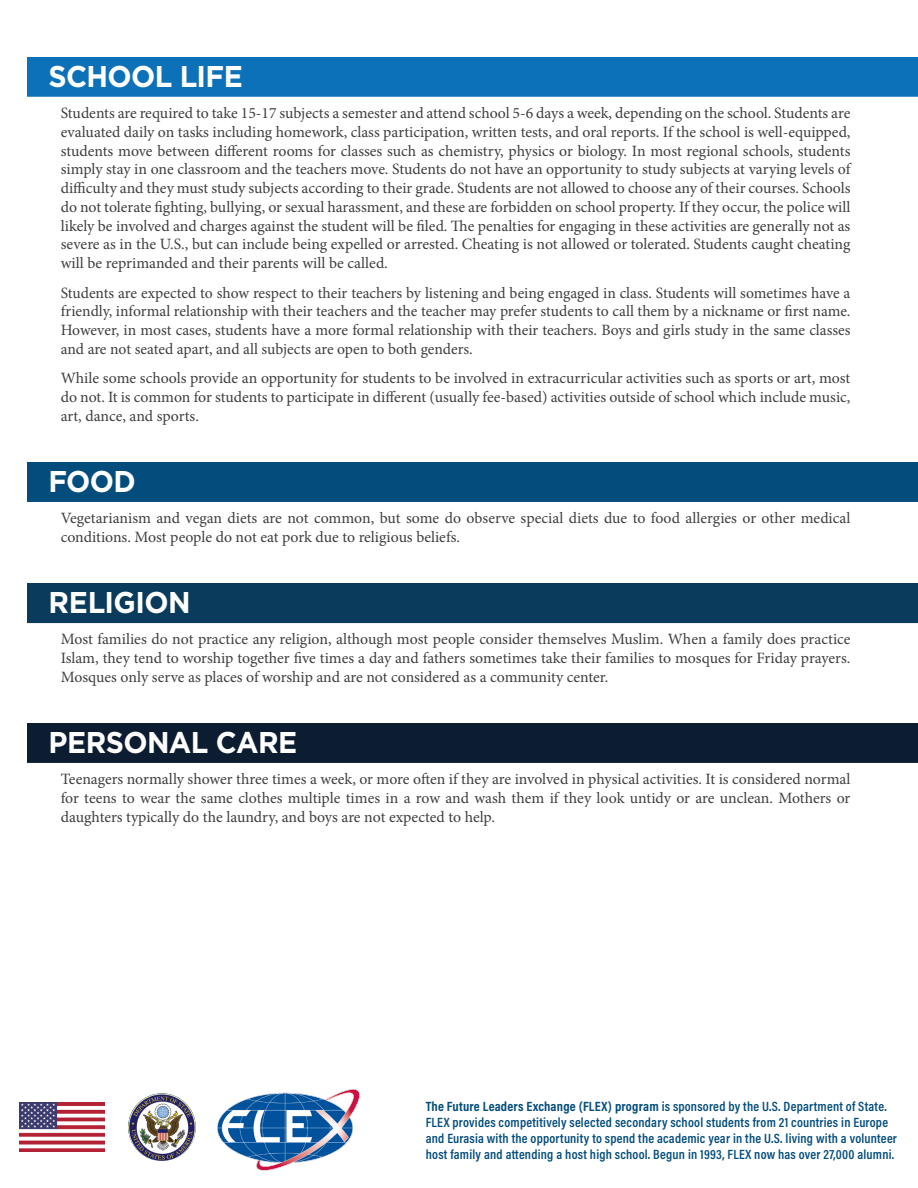
<style>
.page{position:relative;width:918px;height:1188px;background:#fff}
.page>*{position:absolute;margin:0;border:0;box-sizing:border-box;transform-origin:0 0}
.Personal_Care{font:700 30px "Gotham";letter-spacing:-.02em;color:#fff;scale:.95 1}
.School_Life{font:700 30px "Gotham";letter-spacing:-.02em;color:#fff;scale:.95 1}
.Religion{font:700 30px "Gotham";letter-spacing:-.02em;color:#fff;scale:.95 1}
.Food{font:700 30px "Gotham";color:#fff;scale:.95 1}
.t1{font:15.75px/18.8px "Minion Pro";color:#3e3e3f;text-align:justify}
.t2{font:600 13.5px/16.2px "Acumin Pro Cond";letter-spacing:.015em;color:#034d7d}
.s1{font-weight:700}
</style>
<div class="page">
<img style="left:217px;top:1089px;width:143px;height:82px">
<img style="left:20px;top:1102px;width:84px;height:50px">
<img style="left:128px;top:1093px;width:68px;height:68px;border-radius:34px">
<div style="left:27px;top:57px;width:891px;height:30px;background:#0d71b9"></div>
<div style="left:27px;top:77px;width:891px;height:20px;background:#0d71b9"></div>
<div style="left:27px;top:462px;width:891px;height:30px;background:#034d7d"></div>
<div style="left:27px;top:482px;width:891px;height:20px;background:#034d7d"></div>
<div style="left:27px;top:583px;width:891px;height:30px;background:#0a3a5c"></div>
<div style="left:27px;top:604px;width:891px;height:19px;background:#0a3a5c"></div>
<div style="left:27px;top:723px;width:891px;height:30px;background:#0d1d31"></div>
<div style="left:27px;top:743px;width:891px;height:20px;background:#0d1d31"></div>
<p class="School_Life" style="left:49px;top:56px;width:206px">SCHOOL LIFE</p>
<p class="t1" style="left:61px;top:104px;width:791px">Students are required to take 15-17 subjects a semester and attend school 5-6 days a week, depending on the school. Students are evaluated daily on tasks including homework, class participation, written tests, and oral reports. If the school is well-equipped, students move between different rooms for classes such as chemistry, physics or biology. In most regional schools, students simply stay in one classroom and the teachers move. Students do not have an opportunity to study subjects at varying levels of difficulty and they must study subjects according to their grade. Students are not allowed to choose any of their courses. Schools do not tolerate fighting, bullying, or sexual harassment, and these are forbidden on school property. If they occur, the police will likely be involved and charges against the student will be filed. The penalties for engaging in these activities are generally not as severe as in the U.S., but can include being expelled or arrested. Cheating is not allowed or tolerated. Students caught cheating will be reprimanded and their parents will be called.</p>
<p class="t1" style="left:61px;top:283px;width:791px">Students are expected to show respect to their teachers by listening and being engaged in class. Students will sometimes have a friendly, informal relationship with their teachers and the teacher may prefer students to call them by a nickname or first name.<br>However, in most cases, students have a more formal relationship with their teachers. Boys and girls study in the same classes and are not seated apart, and all subjects are open to both genders.</p>
<p class="t1" style="left:61px;top:369px;width:791px">While some schools provide an opportunity for students to be involved in extracurricular activities such as sports or art, most do not. It is common for students to participate in different (usually fee-based) activities outside of school which include music, art, dance, and sports.</p>
<p class="Food" style="left:49px;top:462px;width:93px">FOOD</p>
<p class="t1" style="left:61px;top:509px;width:791px">Vegetarianism and vegan diets are not common, but some do observe special diets due to food allergies or other medical conditions. Most people do not eat pork due to religious beliefs.</p>
<p class="Religion" style="left:49px;top:583px;width:151px">RELIGION</p>
<p class="t1" style="left:61px;top:630px;width:791px">Most families do not practice any religion, although most people consider themselves Muslim. When a family does practice Islam, they tend to worship together five times a day and fathers sometimes take their families to mosques for Friday prayers.<br>Mosques only serve as places of worship and are not considered as a community center.</p>
<p class="Personal_Care" style="left:49px;top:723px;width:263px">PERSONAL CARE</p>
<p class="t1" style="left:61px;top:770px;width:791px">Teenagers normally shower three times a week, or more often if they are involved in physical activities. It is considered normal for teens to wear the same clothes multiple times in a row and wash them if they look untidy or are unclean. Mothers or daughters typically do the laundry, and boys are not expected to help.</p>
<p class="t2" style="left:426px;top:1098px;width:473px"><span class="s1">The Future Leaders Exchange (FLEX) program</span> is sponsored by the U.S. Department of State.<br>FLEX provides competitively selected secondary school students from 21 countries in Europe and Eurasia with the opportunity to spend the academic year in the U.S. living with a volunteer host family and attending a host high school. Begun in 1993, FLEX now has over 27,000 alumni.</p>
</div>
